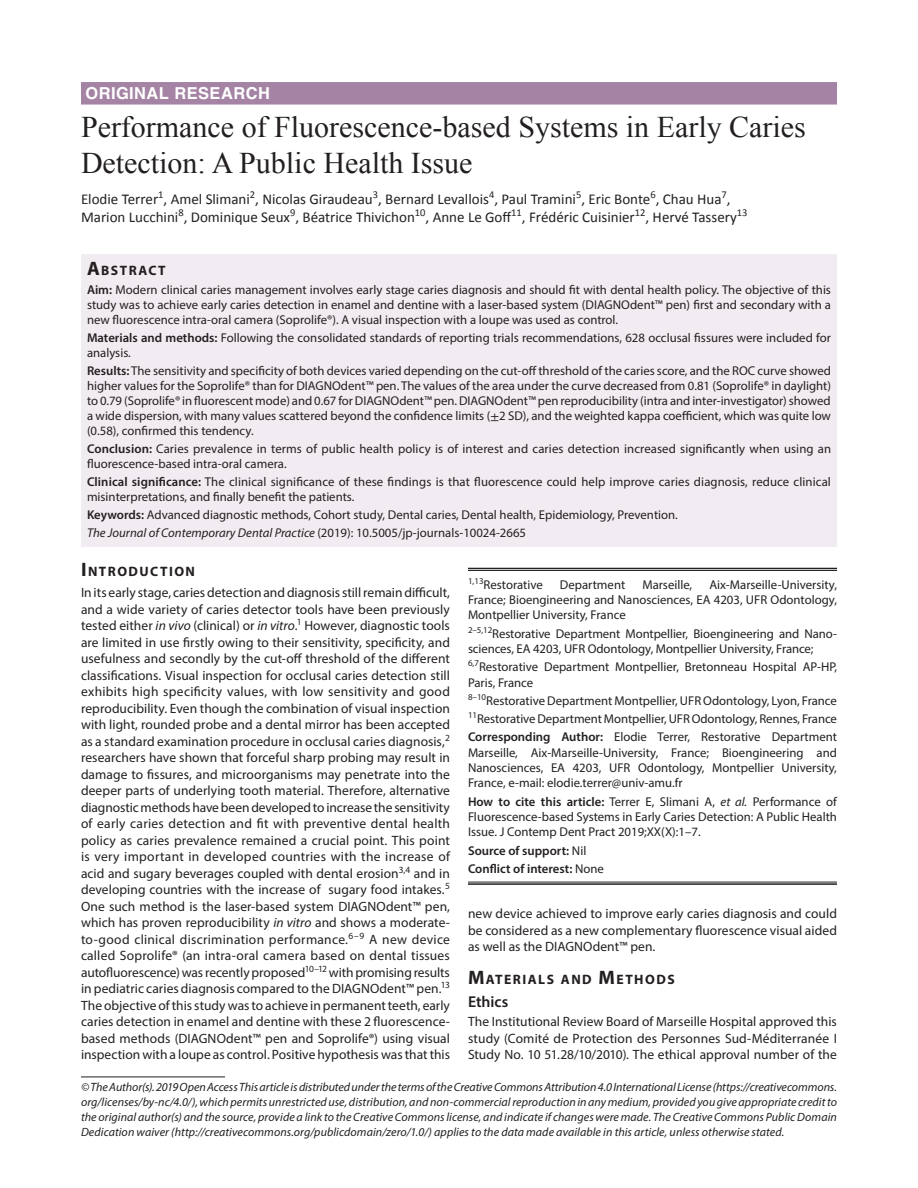
<style>
.page{position:relative;width:918px;height:1188px;background:#fff}
.page>*{position:absolute;margin:0;border:0;box-sizing:border-box;transform-origin:0 0}
.AT{font:30px/36px "Times New Roman";color:#231f20}
.JCDP-ART{font:700 16.5px "Helvetica LT Std";letter-spacing:.025em;color:#fff}
.H2-stk{font:600 15.75px "Myriad Pro";color:#231f20}
.AU{font:15px/18px "Calibri";color:#231f20}
.AB{font:700 13.65px "Myriad Pro";letter-spacing:.105em;color:#231f20}
.Para-first{font:13.5px/16.5px "Myriad Pro";color:#231f20;text-align:justify}
.KW{font:12.75px/15px "Myriad Pro";color:#231f20}
.Cor-Para{font:12.75px/15.3px "Myriad Pro";color:#231f20;text-align:justify}
.AF{font:12.75px/15.3px "Myriad Pro";letter-spacing:-.005em;color:#231f20}
.AF-first{font:12.75px/15.3px "Myriad Pro";color:#231f20;text-align:justify}
.JT_DOI{font:italic 12.75px "Myriad Pro";color:#231f20}
.Aff-foot-last{font:600 12.75px "Myriad Pro";color:#231f20}
.Aff-foot{font:600 12.75px "Myriad Pro";color:#231f20}
.Footnote_Text{font:italic 12px/15px "Myriad Pro";letter-spacing:.005em;color:#231f20;text-align:justify}
.s1{font-size:19.5px}
.s2{font-weight:600}
.s3{font-family:"STIX"}
.s4{font-style:normal}
.s5{font-style:italic}
.s6{font-weight:400}
</style>
<div class="page">
<div style="left:81px;top:82px;width:756px;height:23px;background:#a483a5"></div>
<div style="left:81px;top:254px;width:756px;height:26px;background:#f0ecf1"></div>
<div style="left:81px;top:279px;width:756px;height:54px;background:#f0ecf1"></div>
<div style="left:81px;top:327px;width:756px;height:39px;background:#f0ecf1"></div>
<div style="left:81px;top:360px;width:756px;height:84px;background:#f0ecf1"></div>
<div style="left:81px;top:438px;width:756px;height:39px;background:#f0ecf1"></div>
<div style="left:81px;top:471px;width:756px;height:39px;background:#f0ecf1"></div>
<div style="left:81px;top:504px;width:756px;height:24px;background:#f0ecf1"></div>
<div style="left:81px;top:522px;width:756px;height:24px;background:#f0ecf1"></div>
<hr style="left:468px;top:568px;width:369px;height:1px;background:#231f20">
<hr style="left:468px;top:570px;width:369px;height:1px;background:#231f20">
<hr style="left:468px;top:882px;width:369px;height:1px;background:#231f20">
<hr style="left:468px;top:883px;width:369px;height:2px;background:#231f20">
<hr style="left:81px;top:1077px;width:144px;height:1px;background:#231f20">
<p class="JCDP-ART" style="left:86px;top:83px;width:186px">ORIGINAL RESEARCH</p>
<p class="AT" style="left:81px;top:108px;width:726px">Performance of Fluorescence-based Systems in Early Caries<br>Detection: A Public Health Issue</p>
<p class="AU" style="left:81px;top:190px;width:668px">Elodie Terrer<sup>1</sup>, Amel Slimani<sup>2</sup>, Nicolas Giraudeau<sup>3</sup>, Bernard Levallois<sup>4</sup>, Paul Tramini<sup>5</sup>, Eric Bonte<sup>6</sup>, Chau Hua<sup>7</sup>,<br>Marion Lucchini<sup>8</sup>, Dominique Seux<sup>9</sup>, Béatrice Thivichon<sup>10</sup>, Anne Le Goff<sup>11</sup>, Frédéric Cuisinier<sup>12</sup>, Hervé Tassery<sup>13</sup></p>
<p class="AB" style="left:87px;top:261px;width:80px"><span class="s1">A</span>BSTRACT</p>
<p class="KW" style="left:87px;top:282px;width:746px;text-align:justify"><span class="s2">Aim:</span> Modern clinical caries management involves early stage caries diagnosis and should fit with dental health policy. The objective of this study was to achieve early caries detection in enamel and dentine with a laser-based system (DIAGNOdent™ pen) first and secondary with a new fluorescence intra-oral camera (Soprolife®). A visual inspection with a loupe was used as control.</p>
<p class="KW" style="left:87px;top:330px;width:745px"><span class="s2">Materials and methods:</span> Following the consolidated standards of reporting trials recommendations, 628 occlusal fissures were included for analysis.</p>
<p class="KW" style="left:87px;top:363px;width:746px;text-align:justify"><span class="s2">Results:</span> The sensitivity and specificity of both devices varied depending on the cut-off threshold of the caries score, and the ROC curve showed higher values for the Soprolife® than for DIAGNOdent™ pen. The values of the area under the curve decreased from 0.81 (Soprolife® in daylight) to 0.79 (Soprolife® in fluorescent mode) and 0.67 for DIAGNOdent™ pen. DIAGNOdent™ pen reproducibility (intra and inter-investigator) showed a wide dispersion, with many values scattered beyond the confidence limits (<span class="s3">±</span>2 SD), and the weighted kappa coefficient, which was quite low (0.58), confirmed this tendency.</p>
<p class="KW" style="left:87px;top:441px;width:746px"><span class="s2">Conclusion:</span> Caries prevalence in terms of public health policy is of interest and caries detection increased significantly when using an fluorescence-based intra-oral camera.</p>
<p class="KW" style="left:87px;top:474px;width:745px"><span class="s2">Clinical significance:</span> The clinical significance of these findings is that fluorescence could help improve caries diagnosis, reduce clinical misinterpretations, and finally benefit the patients.</p>
<p class="KW" style="left:87px;top:507px;width:592px"><span class="s2">Keywords:</span> Advanced diagnostic methods, Cohort study, Dental caries, Dental health, Epidemiology, Prevention.</p>
<p class="JT_DOI" style="left:87px;top:525px;width:441px">The Journal of Contemporary Dental Practice <span class="s4">(2019): 10.5005/jp-journals-10024-2665</span></p>
<h1 class="AB" style="left:81px;top:563px;width:116px"><span class="s1">I</span>NTRODUCTION</h1>
<p class="Para-first" style="left:81px;top:584px;width:371px">In its early stage, caries detection and diagnosis still remain difficult, and a wide variety of caries detector tools have been previously tested either <span class="s5">in vivo</span> (clinical) or <span class="s5">in vitro</span>.<sup>1</sup> However, diagnostic tools are limited in use firstly owing to their sensitivity, specificity, and usefulness and secondly by the cut-off threshold of the different classifications. Visual inspection for occlusal caries detection still exhibits high specificity values, with low sensitivity and good reproducibility. Even though the combination of visual inspection with light, rounded probe and a dental mirror has been accepted as a standard examination procedure in occlusal caries diagnosis,<sup>2 </sup>researchers have shown that forceful sharp probing may result in damage to fissures, and microorganisms may penetrate into the deeper parts of underlying tooth material. Therefore, alternative diagnostic methods have been developed to increase the sensitivity of early caries detection and fit with preventive dental health policy as caries prevalence remained a crucial point. This point is very important in developed countries with the increase of acid and sugary beverages coupled with dental erosion<sup>3,4</sup> and in developing countries with the increase of sugary food intakes.<sup>5<br></sup>One such method is the laser-based system DIAGNOdent™ pen, which has proven reproducibility <span class="s5">in vitro</span> and shows a moderate&shy;to-good clinical discrimination performance.<sup>6–9</sup> A new device called Soprolife® (an intra-oral camera based on dental tissues autofluorescence) was recently proposed<sup>10–12</sup> with promising results in pediatric caries diagnosis compared to the DIAGNOdent™ pen.<sup>13<br></sup>The objective of this study was to achieve in permanent teeth, early caries detection in enamel and dentine with these 2 fluorescence&shy;based methods (DIAGNOdent™ pen and Soprolife®) using visual inspection with a loupe as control. Positive hypothesis was that this</p>
<p class="AF-first" style="left:468px;top:577px;width:76px"><sup>1,13</sup>Restorative</p>
<p class="AF-first" style="left:560px;top:577px;width:67px">Department</p>
<p class="AF-first" style="left:642px;top:577px;width:51px">Marseille,</p>
<p class="AF-first" style="left:468px;top:577px;width:371px;text-indent:241px">Aix-Marseille-University, France; Bioengineering and Nanosciences, EA 4203, UFR Odontology, Montpellier University, France</p>
<p class="AF" style="left:468px;top:626px;width:370px"><sup>2–5,12</sup>Restorative Department Montpellier, Bioengineering and Nano&shy;sciences, EA 4203, UFR Odontology, Montpellier University, France;</p>
<p class="AF" style="left:468px;top:659px;width:370px"><sup>6,7</sup>Restorative Department Montpellier, Bretonneau Hospital AP-HP,<br>Paris, France</p>
<p class="AF" style="left:468px;top:693px;width:370px"><sup>8–10</sup>Restorative Department Montpellier, UFR Odontology, Lyon, France</p>
<p class="AF" style="left:468px;top:711px;width:371px"><sup>11</sup>Restorative Department Montpellier, UFR Odontology, Rennes, France</p>
<p class="Cor-Para" style="left:468px;top:729px;width:371px"><span class="s2">Corresponding Author:</span> Elodie Terrer, Restorative Department Marseille, Aix-Marseille-University, France; Bioengineering and Nanosciences, EA 4203, UFR Odontology, Montpellier University, France, e-mail: elodie.terrer@univ-amu.fr</p>
<p class="Cor-Para" style="left:468px;top:794px;width:371px"><span class="s2">How to cite this article:</span> Terrer E, Slimani A, <span class="s5">et al.</span> Performance of Fluorescence-based Systems in Early Caries Detection: A Public Health Issue. J Contemp Dent Pract 2019;XX(X):1–7.</p>
<p class="Aff-foot" style="left:468px;top:842px;width:120px">Source of support: <span class="s6">Nil</span></p>
<p class="Aff-foot-last" style="left:468px;top:860px;width:137px">Conflict of interest: <span class="s6">None</span></p>
<p class="Para-first" style="left:468px;top:905px;width:370px">new device achieved to improve early caries diagnosis and could be considered as a new complementary fluorescence visual aided as well as the DIAGNOdent™ pen.</p>
<h1 class="AB" style="left:468px;top:971px;width:208px"><span class="s1">M</span>ATERIALS AND <span class="s1">M</span>ETHODS</h1>
<p class="H2-stk" style="left:468px;top:991px;width:42px">Ethics</p>
<p class="Para-first" style="left:468px;top:1013px;width:371px">The Institutional Review Board of Marseille Hospital approved this study (Comité de Protection des Personnes Sud-Méditerranée I Study No. 10 51.28/10/2010). The ethical approval number of the</p>
<p class="Footnote_Text" style="left:81px;top:1079px;width:758px">© The Author(s). 2019 Open Access This article is distributed under the terms of the Creative Commons Attribution 4.0 International License (https://creativecommons. org/licenses/by-nc/4.0/), which permits unrestricted use, distribution, and non-commercial reproduction in any medium, provided you give appropriate credit to the original author(s) and the source, provide a link to the Creative Commons license, and indicate if changes were made. The Creative Commons Public Domain Dedication waiver (http://creativecommons.org/publicdomain/zero/1.0/) applies to the data made available in this article, unless otherwise stated.</p>
</div>
